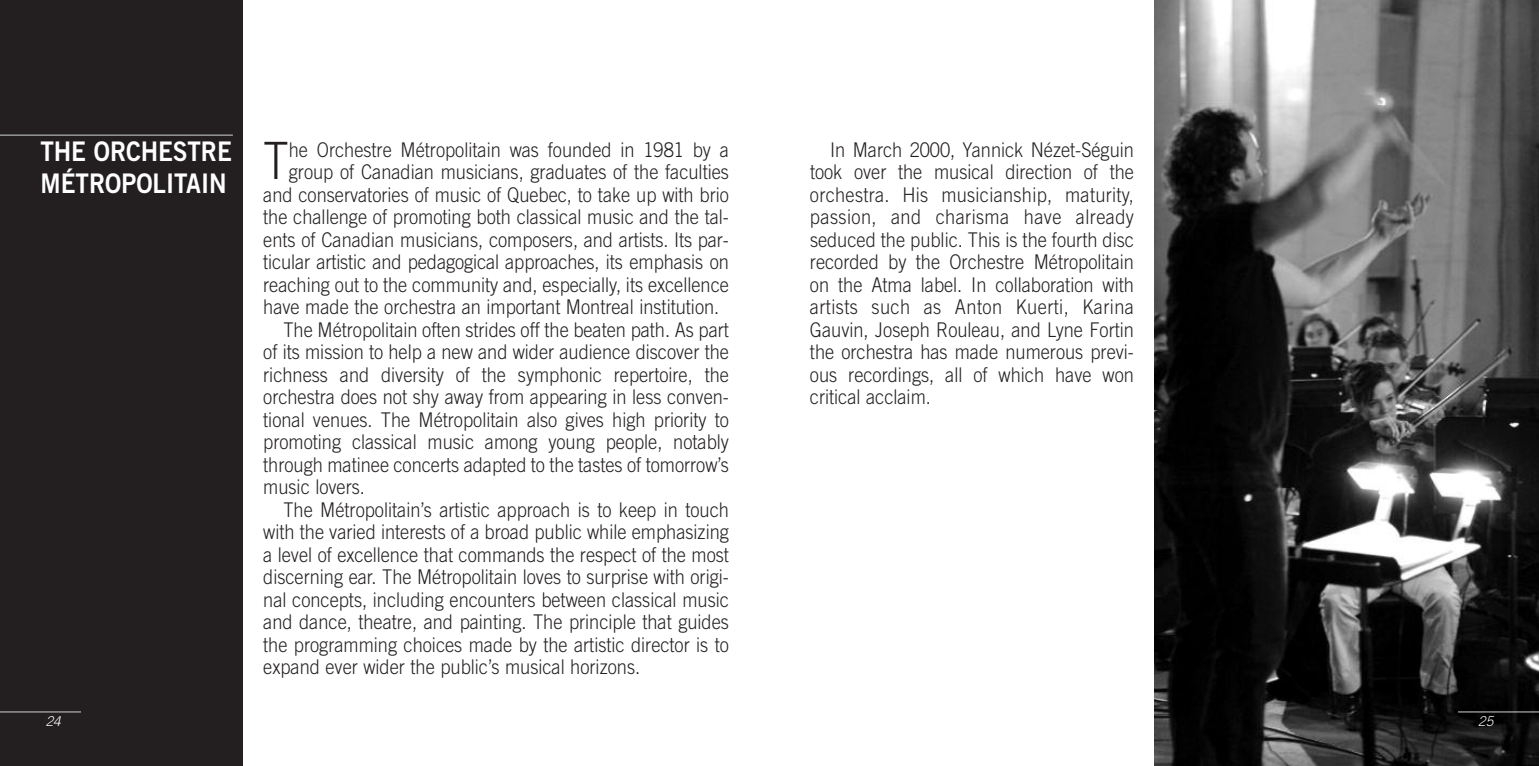
<style>
.page{position:relative;width:1539px;height:766px;background:#fff}
.page>*{position:absolute;margin:0;border:0;box-sizing:border-box;transform-origin:0 0}
.t1{font:300 51.52px "Trade Gothic";color:#231f20;scale:.9 1}
.t2{font:27px/31.5px "Trade Gothic Bold Two";letter-spacing:-.005em;color:#fff;scale:.9 1}
.t3{font:300 20.25px/22.5px "Trade Gothic";color:#231f20;text-align:justify;scale:.9 1}
.t4{font:italic 300 13.5px "Trade Gothic";color:#fff}
</style>
<div class="page">
<div style="left:0;top:0;width:243px;height:765px;background:#231f20"></div>
<img style="left:1154px;top:0;width:385px;height:765px">
<hr style="left:1458px;top:711px;width:81px;height:1px;background:#d1d2d4">
<hr style="left:0;top:711px;width:81px;height:1px;background:#d1d2d4">
<hr style="left:0;top:135px;width:233px;height:1px;background:#d1d2d4">
<h2 class="t2" style="left:40px;top:138px;width:214px">THE ORCHESTRE<br>MÉTROPOLITAIN</h2>
<h1 class="t1" style="left:263px;top:142px;width:30px">T</h1>
<p class="t3" style="left:289px;top:140px;width:491px">he Orchestre Métropolitain was founded in 1981 by a</p>
<p class="t3" style="left:289px;top:162px;width:491px">group of Canadian musicians, graduates of the faculties</p>
<p class="t3" style="left:263px;top:185px;width:519px">and conservatories of music of Quebec, to take up with brio</p>
<p class="t3" style="left:263px;top:207px;width:519px">the challenge of promoting both classical music and the tal-</p>
<p class="t3" style="left:263px;top:230px;width:519px">ents of Canadian musicians, composers, and artists. Its par-</p>
<p class="t3" style="left:263px;top:252px;width:519px">ticular artistic and pedagogical approaches, its emphasis on</p>
<p class="t3" style="left:263px;top:275px;width:519px">reaching out to the community and, especially, its excellence</p>
<p class="t3" style="left:263px;top:297px;width:508px">have made the orchestra an important Montreal institution.</p>
<p class="t3" style="left:284px;top:320px;width:497px">The Métropolitain often strides off the beaten path. As part</p>
<p class="t3" style="left:263px;top:342px;width:519px">of its mission to help a new and wider audience discover the</p>
<p class="t3" style="left:263px;top:365px;width:519px">richness and diversity of the symphonic repertoire, the</p>
<p class="t3" style="left:263px;top:387px;width:519px">orchestra does not shy away from appearing in less conven-</p>
<p class="t3" style="left:263px;top:410px;width:519px">tional venues. The Métropolitain also gives high priority to</p>
<p class="t3" style="left:263px;top:432px;width:519px">promoting classical music among young people, notably</p>
<p class="t3" style="left:263px;top:455px;width:519px">through matinee concerts adapted to the tastes of tomorrow’s</p>
<p class="t3" style="left:263px;top:477px;width:115px">music lovers.</p>
<p class="t3" style="left:283px;top:500px;width:497px">The Métropolitain’s artistic approach is to keep in touch</p>
<p class="t3" style="left:263px;top:522px;width:519px">with the varied interests of a broad public while emphasizing</p>
<p class="t3" style="left:263px;top:545px;width:519px">a level of excellence that commands the respect of the most</p>
<p class="t3" style="left:263px;top:567px;width:519px">discerning ear. The Métropolitain loves to surprise with origi-</p>
<p class="t3" style="left:263px;top:590px;width:519px">nal concepts, including encounters between classical music</p>
<p class="t3" style="left:263px;top:612px;width:519px">and dance, theatre, and painting. The principle that guides</p>
<p class="t3" style="left:263px;top:635px;width:519px">the programming choices made by the artistic director is to</p>
<p class="t3" style="left:263px;top:657px;width:420px">expand ever wider the public’s musical horizons.</p>
<p class="t3" style="left:810px;top:140px;width:362px;text-indent:20px">In March 2000, Yannick Nézet-Séguin took over the musical direction of the orchestra. His musicianship, maturity, passion, and charisma have already seduced the public. This is the fourth disc recorded by the Orchestre Métropolitain on the Atma label. In collaboration with artists such as Anton Kuerti, Karina Gauvin, Joseph Rouleau, and Lyne Fortin the orchestra has made numerous previ&shy;ous recordings, all of which have won critical acclaim.</p>
<p class="t4" style="left:46px;top:716px;width:17px">24</p>
<p class="t4" style="left:1478px;top:716px;width:17px">25</p>
</div>
